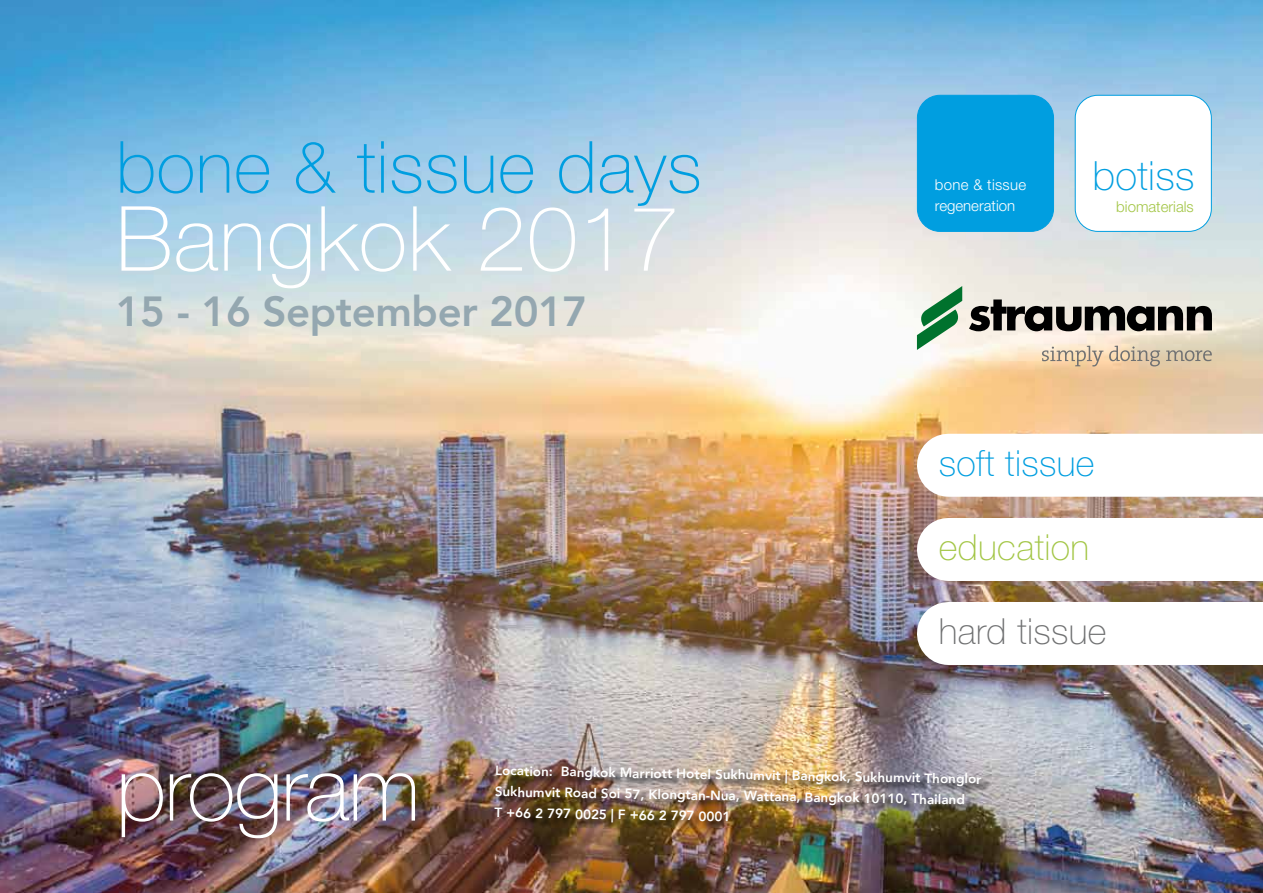
<style>
.page{position:relative;width:1263px;height:893px;background:#fff}
.page>*{position:absolute;margin:0;border:0;box-sizing:border-box;transform-origin:0 0}
.t1{font:100 90px "Helvetica Neue LT Pro";letter-spacing:.01em;color:#fff}
.t2{font:100 90px "Helvetica Neue LT Pro";letter-spacing:-.015em;color:#fff}
.t3{font:100 72px "Helvetica Neue LT Pro";letter-spacing:.01em;color:#009ee0}
.t4{font:800 42px "Avenir";letter-spacing:-.01em;color:#94a7b0}
.t5{font:100 40.35px "Helvetica Neue LT Pro";letter-spacing:.01em;color:#009ee0}
.t6{font:100 36px "Helvetica Neue LT Pro";letter-spacing:.01em;color:#009ee0}
.t7{font:100 36px "Helvetica Neue LT Pro";letter-spacing:.01em;color:#707172}
.t8{font:100 36px "Helvetica Neue LT Pro";letter-spacing:.01em;color:#a3c646}
.t9{font:300 15px "Helvetica Neue LT Pro";color:#a3c646}
.t10{font:300 15px "Helvetica Neue LT Pro";color:#fff}
.t11{font:300 15px "Helvetica Neue LT Pro";letter-spacing:.02em;color:#fff}
.t12{font:800 13.5px/21px "Avenir";color:#fff}
</style>
<div class="page">
<img style="left:0;top:0;width:1263px;height:893px">
<div style="left:948px;top:434px;width:315px;height:63px;background:#fff"></div>
<div style="left:948px;top:518px;width:315px;height:63px;background:#fff"></div>
<div style="left:948px;top:602px;width:315px;height:63px;background:#fff"></div>
<div style="left:1075px;top:95px;width:136px;height:136px;background:#fff;border-radius:23px"></div>
<div style="left:1075px;top:95px;width:137px;height:137px;border:1px solid #009ee0;border-radius:23px"></div>
<div style="left:917px;top:95px;width:136px;height:136px;background:#009ee0;border-radius:23px"></div>
<div style="left:917px;top:95px;width:137px;height:137px;border:1px solid #009ee0;border-radius:23px"></div>
<div style="left:496px;top:767px;width:495px;height:66px;background:#000;opacity:.75"></div>
<svg style="left:969px;top:299px;width:243px;height:32px;background:#75726d"></svg>
<svg style="left:917px;top:286px;width:45px;height:64px"></svg>
<svg style="left:1042px;top:346px;width:61px;height:20px"></svg>
<svg style="left:1109px;top:346px;width:51px;height:20px"></svg>
<svg style="left:1166px;top:350px;width:46px;height:11px"></svg>
<h2 class="t3" style="left:116px;top:124px;width:587px">bone &amp; tissue days</h2>
<h1 class="t1" style="left:116px;top:185px;width:565px">Bangkok 2017</h1>
<h3 class="t4" style="left:116px;top:279px;width:473px">15 - 16 September 2017</h3>
<p class="t11" style="left:935px;top:175px;width:93px">bone &amp; tissue</p>
<p class="t10" style="left:935px;top:197px;width:82px">regeneration</p>
<h3 class="t5" style="left:1092px;top:152px;width:104px">botiss</h3>
<p class="t9" style="left:1116px;top:197px;width:79px">biomaterials</p>
<h3 class="t6" style="left:939px;top:442px;width:157px">soft tissue</h3>
<h3 class="t8" style="left:939px;top:526px;width:152px">education</h3>
<h3 class="t7" style="left:939px;top:610px;width:169px">hard tissue</h3>
<h1 class="t2" style="left:116px;top:735px;width:306px">program</h1>
<p class="t12" style="left:495px;top:760px;width:488px;rotate:1deg">Location: Bangkok Marriott Hotel Sukhumvit | Bangkok, Sukhumvit Thonglor<br>Sukhumvit Road Soi 57, Klongtan-Nua, Wattana, Bangkok 10110, Thailand</p>
<p class="t12" style="left:495px;top:802px;width:238px;rotate:1deg">T +66 2 797 0025 | F +66 2 797 0001</p>
</div>
